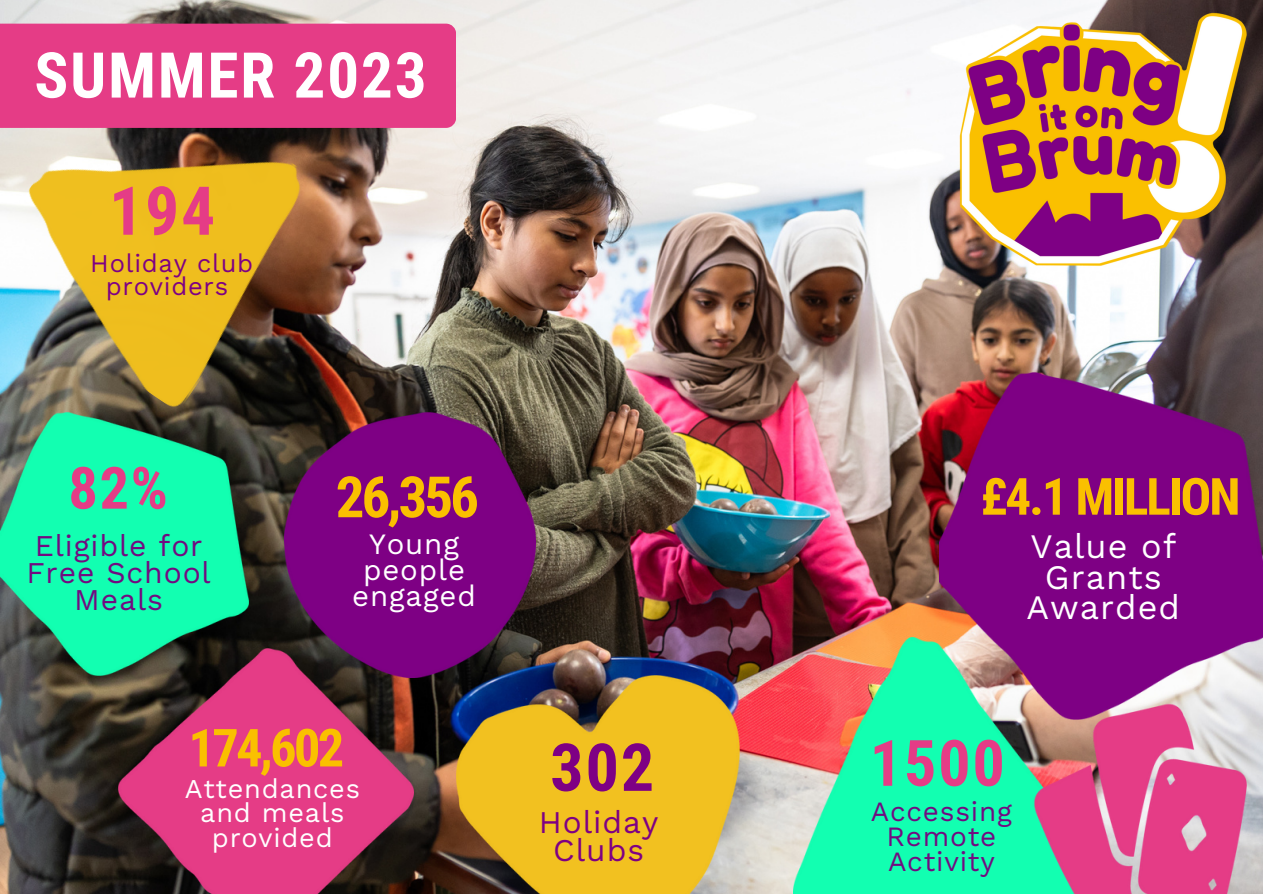
<style>
.page{position:relative;width:1263px;height:894px;background:#fff}
.page>*{position:absolute;margin:0;border:0;box-sizing:border-box;transform-origin:0 0}
.t1{font:700 67.35px "Roboto Condensed";color:#e53c86}
.t2{font:700 66px "Roboto Condensed";color:#7e0084}
.t3{font:700 64.05px "Roboto Condensed";color:#e53c86}
.t4{font:700 63.15px "Roboto Condensed";letter-spacing:.03em;color:#fff}
.t5{font:700 58.2px "Roboto Condensed";color:#e53c86}
.t6{font:700 57px "Roboto Condensed";color:#fac000}
.t7{font:700 52.5px "Roboto Condensed";letter-spacing:-.05em;color:#fac000}
.t8{font:700 51.15px "Roboto Condensed";letter-spacing:-.04em;color:#fac000}
.t9{font:34.35px/30.6px "Work Sans";letter-spacing:.03em;color:#fff;text-align:center}
.t10{font:31.5px/28px "Work Sans";letter-spacing:.03em;color:#7e0084;text-align:center}
.t11{font:30.15px/27px "Work Sans";letter-spacing:.03em;color:#720b80;text-align:center}
.t12{font:29.4px/26.2px "Work Sans";letter-spacing:.03em;color:#fff;text-align:center}
.t13{font:27.9px/24.9px "Work Sans";letter-spacing:.03em;color:#720b80;text-align:center}
.t14{font:27.15px/24.2px "Work Sans";letter-spacing:.03em;color:#fff;text-align:center}
.t15{font:25.5px/22.8px "Work Sans";letter-spacing:.03em;color:#7e0084;text-align:center}
</style>
<div class="page">
<img style="left:0;top:0;width:1263px;height:893px">
<div style="left:0;top:24px;width:456px;height:104px;background:#e53c86"></div>
<img style="left:0;top:49px;width:330px;height:363px">
<img style="left:119px;top:648px;width:294px;height:245px">
<img style="left:0;top:412px;width:249px;height:263px">
<img style="left:456px;top:675px;width:284px;height:218px">
<img style="left:939px;top:372px;width:324px;height:306px">
<img style="left:285px;top:412px;width:251px;height:264px">
<img style="left:794px;top:637px;width:309px;height:256px">
<img style="left:1010px;top:678px;width:253px;height:215px">
<img style="left:953px;top:6px;width:300px;height:269px">
<p class="t4" style="left:34px;top:39px;width:394px">SUMMER 2023</p>
<p class="t1" style="left:109px;top:172px;width:108px">194</p>
<p class="t15" style="left:90px;top:252px;width:164px">Holiday club providers</p>
<p class="t5" style="left:68px;top:454px;width:101px">82%</p>
<p class="t11" style="left:26px;top:532px;width:186px">Eligible for<br>Free School<br>Meals</p>
<p class="t6" style="left:336px;top:464px;width:145px">26,356</p>
<p class="t12" style="left:352px;top:530px;width:125px">Young people engaged</p>
<p class="t7" style="left:188px;top:717px;width:157px">174,602</p>
<p class="t14" style="left:185px;top:776px;width:177px">Attendances and meals provided</p>
<p class="t2" style="left:550px;top:729px;width:105px">302</p>
<p class="t10" style="left:539px;top:808px;width:121px">Holiday<br>Clubs</p>
<p class="t8" style="left:980px;top:467px;width:262px">£4.1 MILLION</p>
<p class="t9" style="left:1027px;top:530px;width:155px">Value of<br>Grants<br>Awarded</p>
<p class="t3" style="left:870px;top:726px;width:136px">1500</p>
<p class="t13" style="left:871px;top:799px;width:143px">Accessing<br>Remote<br>Activity</p>
</div>
